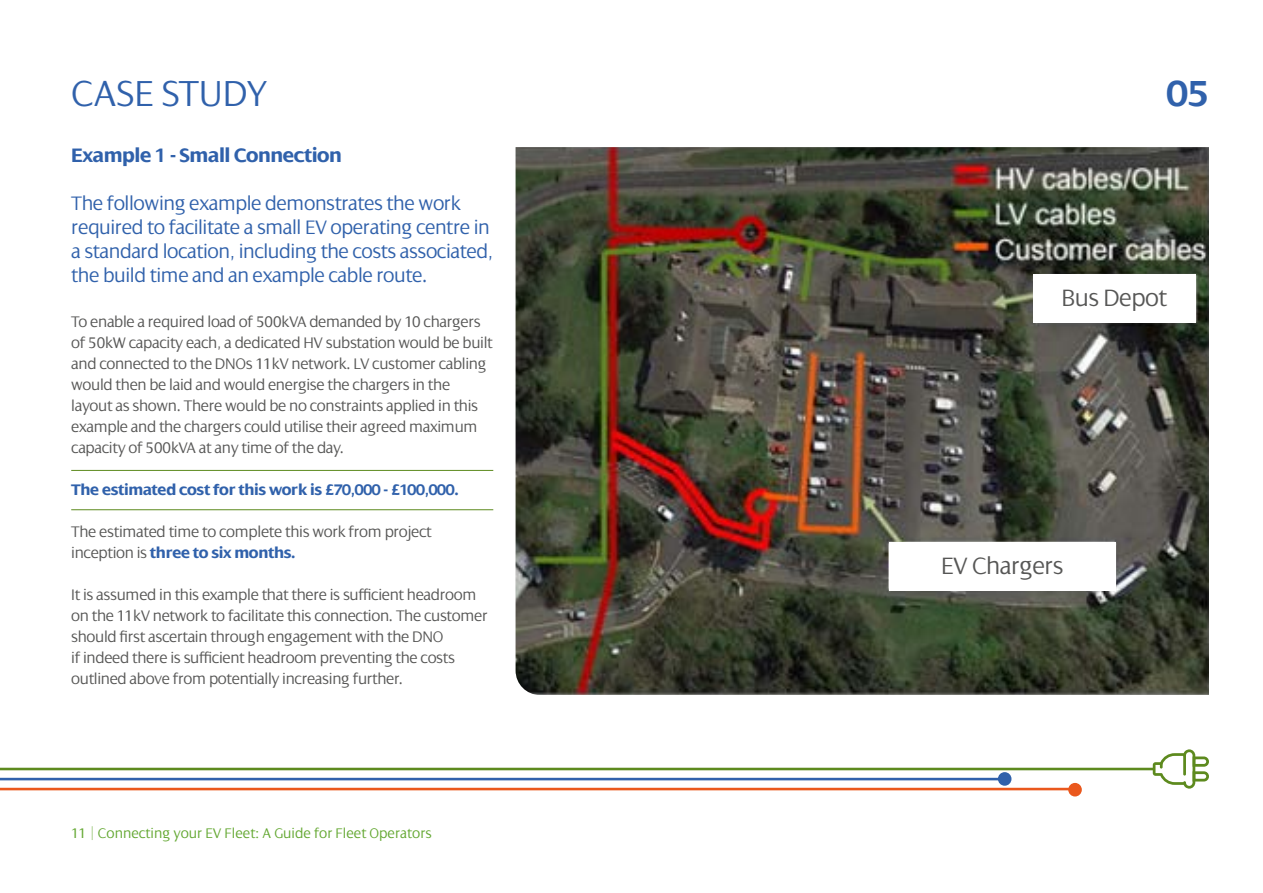
<style>
.page{position:relative;width:1263px;height:893px;background:#fff}
.page>*{position:absolute;margin:0;border:0;box-sizing:border-box;transform-origin:0 0}
.t1{font:300 39px "Dialog LT Pro";color:#3061ab}
.t2{font:700 39px "Dialog LT Pro";color:#3061ab}
.t3{font:300 25.5px "Dialog LT Pro";letter-spacing:-.02em;color:#575756}
.t4{font:300 21px/24px "Dialog LT Pro";letter-spacing:-.02em;color:#3061ab}
.t5{font:700 21px "Dialog LT Pro";letter-spacing:-.02em;color:#3061ab}
.t6{font:300 16.5px/21px "Dialog LT Pro";letter-spacing:-.02em;color:#575756}
.t7{font:700 16.5px "Dialog LT Pro";letter-spacing:-.02em;color:#3061ab}
.t8{font:300 15px "Dialog LT Pro";color:#62a730}
.s1{font-weight:700;color:#3061ab}
</style>
<div class="page">
<svg style="left:0;top:571px;width:1073px;height:220px"></svg>
<div style="left:998px;top:772px;width:13px;height:14px;background:#3061ab;border-radius:50%"></div>
<div style="left:1068px;top:783px;width:14px;height:13px;background:#ea581d;border-radius:50%"></div>
<svg style="left:1153px;top:749px;width:56px;height:40px"></svg>
<hr style="left:71px;top:470px;width:422px;height:1px;background:#5d8a1e">
<hr style="left:71px;top:509px;width:422px;height:1px;background:#5d8a1e">
<img style="left:516px;top:147px;width:693px;height:548px">
<div style="left:889px;top:542px;width:226px;height:49px;background:#fff"></div>
<div style="left:1033px;top:274px;width:162px;height:49px;background:#fff"></div>
<h1 class="t1" style="left:71px;top:73px;width:197px">CASE STUDY</h1>
<h1 class="t2" style="left:1167px;top:73px;width:44px">05</h1>
<p class="t5" style="left:71px;top:144px;width:272px">Example 1 - Small Connection</p>
<p class="t4" style="left:71px;top:191px;width:424px">The following example demonstrates the work required to facilitate a small EV operating centre in a standard location, including the costs associated, the build time and an example cable route.</p>
<p class="t6" style="left:71px;top:311px;width:423px">To enable a required load of 500kVA demanded by 10 chargers of 50kW capacity each, a dedicated HV substation would be built and connected to the DNOs 11kV network. LV customer cabling would then be laid and would energise the chargers in the layout as shown. There would be no constraints applied in this example and the chargers could utilise their agreed maximum capacity of 500kVA at any time of the day.</p>
<p class="t7" style="left:71px;top:480px;width:389px">The estimated cost for this work is £70,000 - £100,000.</p>
<p class="t6" style="left:71px;top:521px;width:362px">The estimated time to complete this work from project inception is <span class="s1">three to six months.</span></p>
<p class="t6" style="left:71px;top:584px;width:418px">It is assumed in this example that there is sufficient headroom on the 11kV network to facilitate this connection. The customer should first ascertain through engagement with the DNO<br>if indeed there is sufficient headroom preventing the costs outlined above from potentially increasing further.</p>
<p class="t8" style="left:71px;top:825px;width:362px">11 | Connecting your EV Fleet: A Guide for Fleet Operators</p>
<h2 class="t3" style="left:1061px;top:284px;width:107px">Bus Depot</h2>
<h2 class="t3" style="left:941px;top:552px;width:124px">EV Chargers</h2>
</div>
